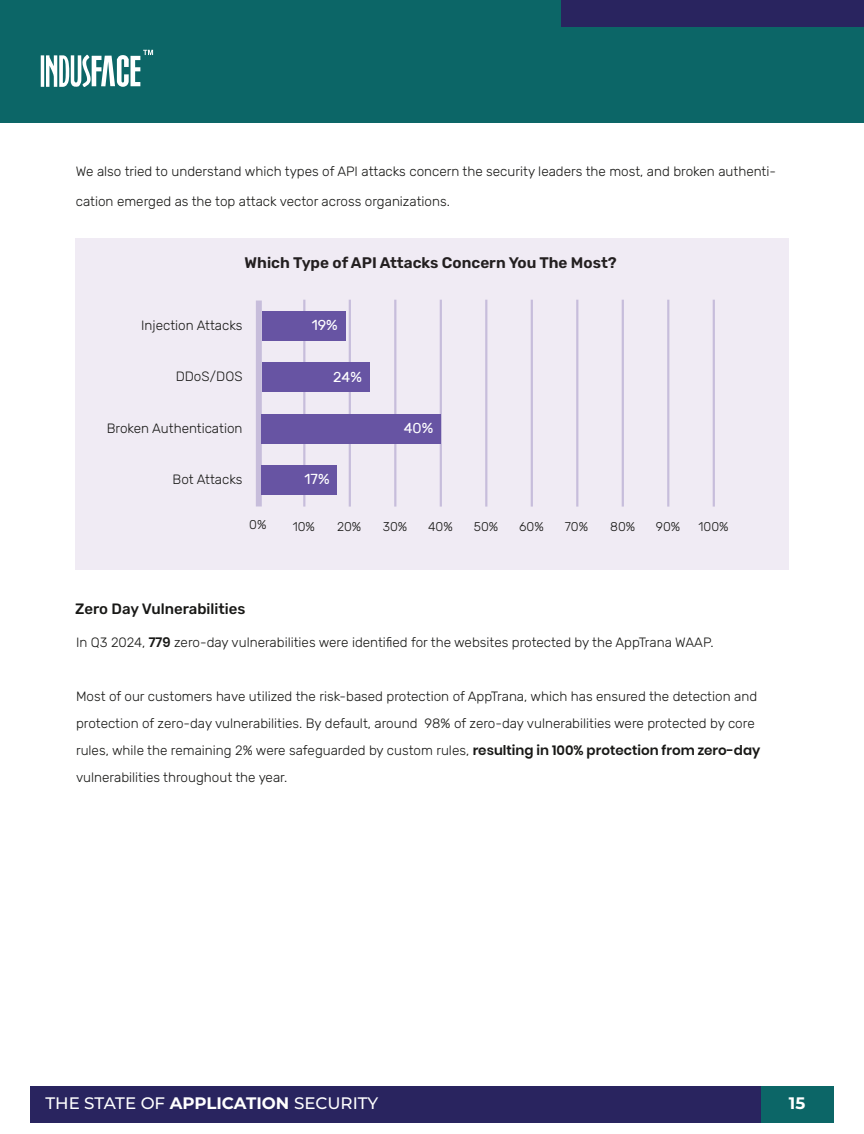
<style>
.page{position:relative;width:864px;height:1134px;background:#fff}
.page>*{position:absolute;margin:0;border:0;box-sizing:border-box;transform-origin:0 0}
.t1{font:500 16.65px "Montserrat";color:#fff}
.t2{font:700 16.65px "Montserrat";color:#fff}
.t3{font:600 15.3px "Rubik";color:#231f20}
.t4{font:500 15px "Rubik";color:#181816}
.t5{font:14.4px "Rubik";color:#fff}
.t6{font:300 13.5px/27px "Rubik";color:#181816}
.t7{font:300 12.75px "Rubik";color:#181816}
.s1{font-family:"Poppins";font-weight:600}
.s2{font-weight:700}
</style>
<div class="page">
<div style="left:0;top:0;width:864px;height:123px;background:#0c6667"></div>
<div style="left:561px;top:0;width:303px;height:26px;background:#29245f"></div>
<div style="left:31px;top:1086px;width:730px;height:36px;background:#29245f"></div>
<div style="left:761px;top:1086px;width:72px;height:36px;background:#0c6667"></div>
<hr style="left:41px;top:55px;width:3px;height:32px;background:#fff">
<svg style="left:46px;top:50px;width:107px;height:37px"></svg>
<div style="left:75px;top:239px;width:714px;height:331px;background:#f0ebf4"></div>
<hr style="left:303px;top:300px;width:2px;height:207px;background:#6754a3">
<hr style="left:349px;top:300px;width:2px;height:207px;background:#6754a3">
<div style="left:256px;top:301px;width:6px;height:206px;background:#c7bddb"></div>
<hr style="left:394px;top:300px;width:2px;height:207px;background:#6754a3">
<hr style="left:440px;top:300px;width:2px;height:207px;background:#6754a3">
<hr style="left:485px;top:300px;width:2px;height:207px;background:#6754a3">
<hr style="left:531px;top:300px;width:2px;height:207px;background:#6754a3">
<hr style="left:576px;top:300px;width:2px;height:207px;background:#6754a3">
<hr style="left:622px;top:300px;width:2px;height:207px;background:#6754a3">
<hr style="left:667px;top:300px;width:2px;height:207px;background:#6754a3">
<hr style="left:713px;top:300px;width:2px;height:207px;background:#6754a3">
<div style="left:262px;top:466px;width:75px;height:29px;background:#6754a3"></div>
<div style="left:262px;top:414px;width:179px;height:29px;background:#6754a3"></div>
<div style="left:262px;top:363px;width:107px;height:29px;background:#6754a3"></div>
<div style="left:262px;top:311px;width:83px;height:29px;background:#6754a3"></div>
<p class="t6" style="left:76px;top:158px;width:702px">We also tried to understand which types of API attacks concern the security leaders the most, and broken authenti-</p>
<p class="t6" style="left:76px;top:188px;width:376px">cation emerged as the top attack vector across organizations.</p>
<p class="t3" style="left:245px;top:254px;width:374px">Which Type of API Attacks Concern You The Most?</p>
<p class="t6" style="left:141px;top:312px;width:103px">Injection Attacks</p>
<p class="t5" style="left:312px;top:317px;width:27px">19%</p>
<p class="t6" style="left:176px;top:363px;width:68px">DDoS/DOS</p>
<p class="t5" style="left:333px;top:369px;width:30px">24%</p>
<p class="t6" style="left:107px;top:415px;width:137px">Broken Authentication</p>
<p class="t5" style="left:404px;top:420px;width:31px">40%</p>
<p class="t6" style="left:173px;top:466px;width:71px">Bot Attacks</p>
<p class="t5" style="left:305px;top:471px;width:27px">17%</p>
<p class="t7" style="left:249px;top:518px;width:19px">0%</p>
<p class="t7" style="left:293px;top:519px;width:24px">10%</p>
<p class="t7" style="left:337px;top:519px;width:26px">20%</p>
<p class="t7" style="left:383px;top:519px;width:26px">30%</p>
<p class="t7" style="left:428px;top:519px;width:26px">40%</p>
<p class="t7" style="left:474px;top:519px;width:26px">50%</p>
<p class="t7" style="left:519px;top:519px;width:26px">60%</p>
<p class="t7" style="left:565px;top:519px;width:25px">70%</p>
<p class="t7" style="left:610px;top:519px;width:27px">80%</p>
<p class="t7" style="left:656px;top:519px;width:26px">90%</p>
<p class="t7" style="left:699px;top:519px;width:32px">100%</p>
<p class="t4" style="left:75px;top:601px;width:172px">Zero Day Vulnerabilities</p>
<p class="t6" style="left:76px;top:630px;width:639px">In Q3 2024, <span class="s1">779</span> zero-day vulnerabilities were identified for the websites protected by the AppTrana WAAP.</p>
<p class="t6" style="left:76px;top:684px;width:686px">Most of our customers have utilized the risk-based protection of AppTrana, which has ensured the detection and protection of zero-day vulnerabilities. By default, around 98% of zero-day vulnerabilities were protected by core rules, while the remaining 2% were safeguarded by custom rules, <span class="s1">resulting in 100% protection from zero-day </span>vulnerabilities throughout the year.</p>
<p class="t1" style="left:45px;top:1092px;width:334px">THE STATE OF <span class="s2">APPLICATION</span> SECURITY</p>
<p class="t2" style="left:789px;top:1091px;width:18px">15</p>
</div>
